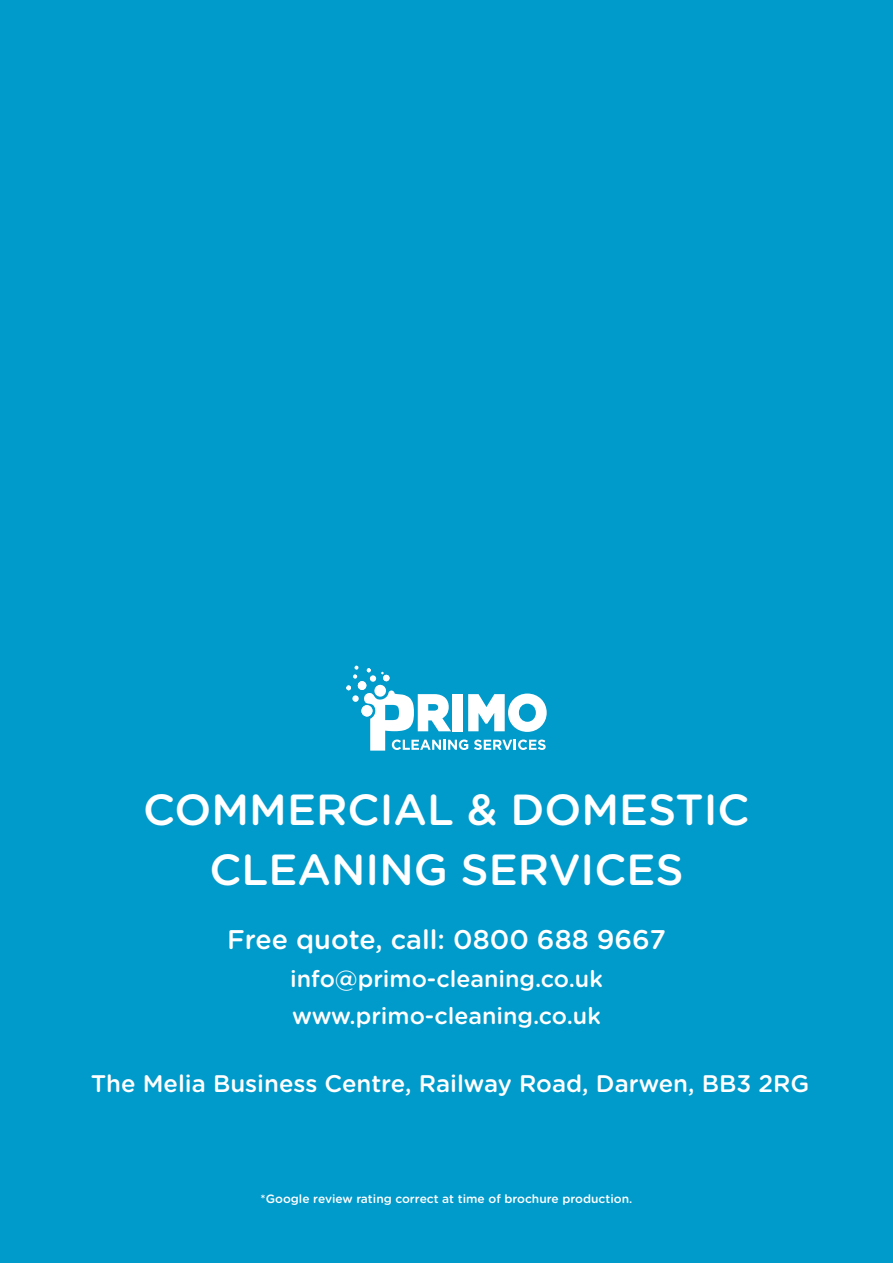
<style>
.page{position:relative;width:893px;height:1263px;background:#009acb}
.page>*{position:absolute;margin:0;border:0;box-sizing:border-box;transform-origin:0 0}
.t1{font:500 43.5px/60px "Gotham Rounded";color:#fff;text-align:center}
.t2{font:500 27px "Gotham Rounded";color:#fff}
.t3{font:500 24px "Gotham Rounded";color:#fff}
.t4{font:500 23.25px/37.5px "Gotham Rounded";color:#fff}
.t5{font:500 12px "Gotham Rounded";color:#fff}
</style>
<div class="page">
<svg style="left:346px;top:665px;width:201px;height:86px"></svg>
<div style="left:358px;top:681px;width:9px;height:9px;background:#fff;border-radius:50%"></div>
<h1 class="t1" style="left:143px;top:778px;width:608px">COMMERCIAL &amp; DOMESTIC<br>CLEANING SERVICES</h1>
<h2 class="t2" style="left:227px;top:920px;width:440px">Free quote, call: 0800 688 9667</h2>
<h3 class="t4" style="left:290px;top:959px;width:314px">info@primo-cleaning.co.uk www.primo-cleaning.co.uk</h3>
<h3 class="t3" style="left:91px;top:1067px;width:720px">The Melia Business Centre, Railway Road, Darwen, BB3 2RG</h3>
<p class="t5" style="left:261px;top:1190px;width:373px">*Google review rating correct at time of brochure production.</p>
</div>
